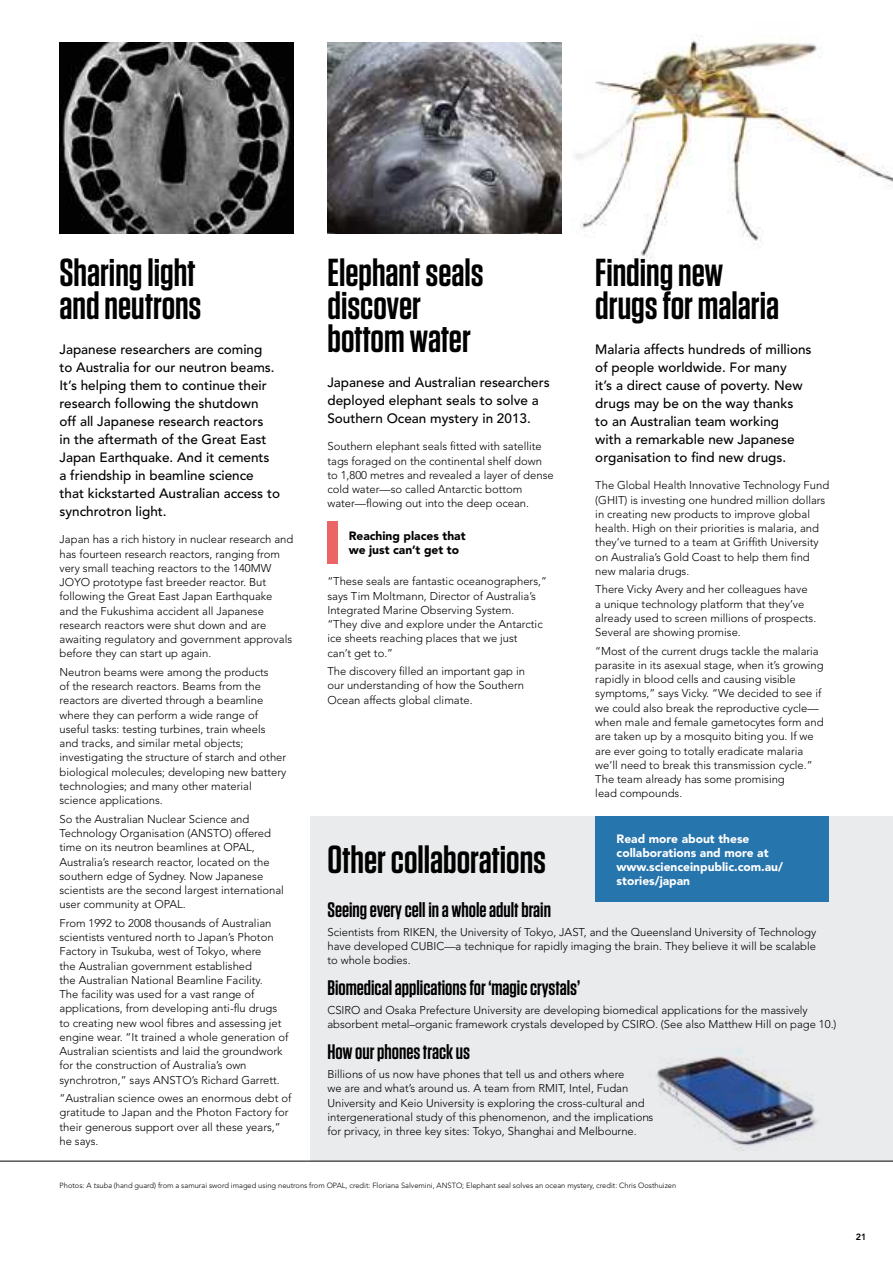
<style>
.page{position:relative;width:893px;height:1263px;background:#fff}
.page>*{position:absolute;margin:0;border:0;box-sizing:border-box;transform-origin:0 0}
.t1{font:600 39px/33px "Tungsten";color:#000}
.t2{font:600 21px "Tungsten";color:#000}
.t3{font:500 13.5px/18px "Avenir";color:#000}
.t4{font:900 12px/14.2px "Avenir";color:#fff}
.t5{font:900 12px/14.2px "Avenir";color:#000}
.t6{font:300 11.25px/14.2px "Avenir";color:#000}
.t7{font:800 9px "Avenir";color:#000}
.t8{font:300 7.5px "Avenir";color:#000}
.s1{font-style:italic}
</style>
<div class="page">
<div style="left:310px;top:816px;width:583px;height:345px;background:#eaebed"></div>
<img style="left:575px;top:40px;width:318px;height:222px">
<img style="left:60px;top:43px;width:233px;height:191px">
<img style="left:327px;top:43px;width:234px;height:191px">
<div style="left:595px;top:816px;width:234px;height:86px;background:#2775ad"></div>
<div style="left:327px;top:521px;width:11px;height:43px;background:#ec6463"></div>
<img style="left:656px;top:1048px;width:162px;height:103px">
<hr style="left:0;top:1161px;width:893px;height:1px;background:#000">
<h1 class="t1" style="left:595px;top:258px;width:185px">Finding new drugs for malaria</h1>
<p class="t3" style="left:595px;top:342px;width:218px">Malaria affects hundreds of millions of people worldwide. For many<br>it’s a direct cause of poverty. New drugs may be on the way thanks<br>to an Australian team working<br>with a remarkable new Japanese organisation to find new drugs.</p>
<p class="t6" style="left:595px;top:479px;width:235px">The Global Health Innovative Technology Fund (GHIT) is investing one hundred million dollars in creating new products to improve global health. High on their priorities is malaria, and they’ve turned to a team at Griffith University on Australia’s Gold Coast to help them find new malaria drugs.</p>
<p class="t6" style="left:595px;top:583px;width:222px">There Vicky Avery and her colleagues have<br>a unique technology platform that they’ve already used to screen millions of prospects.<br>Several are showing promise.</p>
<p class="t6" style="left:595px;top:644px;width:230px">“Most of the current drugs tackle the malaria parasite in its asexual stage, when it’s growing rapidly in blood cells and causing visible symptoms,” says Vicky. “We decided to see if we could also break the reproductive cycle— when male and female gametocytes form and are taken up by a mosquito biting you. If we are ever going to totally eradicate malaria we’ll need to break this transmission cycle.” The team already has some promising<br>lead compounds.</p>
<h1 class="t1" style="left:60px;top:258px;width:143px">Sharing light and neutrons</h1>
<p class="t3" style="left:60px;top:342px;width:222px">Japanese researchers are coming<br>to Australia for our neutron beams.<br>It’s helping them to continue their research following the shutdown<br>off all Japanese research reactors<br>in the aftermath of the Great East Japan Earthquake. And it cements<br>a friendship in beamline science that kickstarted Australian access to synchrotron light.</p>
<p class="t6" style="left:60px;top:533px;width:235px">Japan has a rich history in nuclear research and has fourteen research reactors, ranging from very small teaching reactors to the 140MW JOYO prototype fast breeder reactor. But following the Great East Japan Earthquake and the Fukushima accident all Japanese research reactors were shut down and are awaiting regulatory and government approvals before they can start up again.</p>
<p class="t6" style="left:60px;top:666px;width:228px">Neutron beams were among the products<br>of the research reactors. Beams from the reactors are diverted through a beamline where they can perform a wide range of useful tasks: testing turbines, train wheels and tracks, and similar metal objects; investigating the structure of starch and other biological molecules; developing new battery technologies; and many other material science applications.</p>
<p class="t6" style="left:60px;top:812px;width:226px">So the Australian Nuclear Science and Technology Organisation (ANSTO) offered time on its neutron beamlines at OPAL, Australia’s research reactor, located on the southern edge of Sydney. Now Japanese scientists are the second largest international user community at OPAL.</p>
<p class="t6" style="left:60px;top:916px;width:230px">From 1992 to 2008 thousands of Australian scientists ventured north to Japan’s Photon Factory in Tsukuba, west of Tokyo, where<br>the Australian government established<br>the Australian National Beamline Facility.<br>The facility was used for a vast range of applications, from developing anti-flu drugs to creating new wool fibres and assessing jet engine wear. “It trained a whole generation of Australian scientists and laid the groundwork for the construction of Australia’s own synchrotron,” says ANSTO’s Richard Garrett.</p>
<p class="t6" style="left:60px;top:1092px;width:233px">“Australian science owes an enormous debt of gratitude to Japan and the Photon Factory for their generous support over all these years,” he says.</p>
<p class="t8" style="left:60px;top:1182px;width:618px">Photos: A <span class="s1">tsuba</span> (hand guard) from a samurai sword imaged using neutrons from OPAL, credit: Floriana Salvemini, ANSTO; Elephant seal solves an ocean mystery, credit: Chris Oosthuizen</p>
<h1 class="t1" style="left:327px;top:258px;width:158px">Elephant seals discover bottom water</h1>
<p class="t3" style="left:327px;top:375px;width:224px">Japanese and Australian researchers deployed elephant seals to solve a<br>Southern Ocean mystery in 2013.</p>
<p class="t6" style="left:327px;top:440px;width:228px">Southern elephant seals fitted with satellite tags foraged on the continental shelf down to 1,800 metres and revealed a layer of dense cold water—so called Antarctic bottom water—flowing out into the deep ocean.</p>
<p class="t5" style="left:349px;top:530px;width:118px">Reaching places that we just can’t get to</p>
<p class="t6" style="left:327px;top:575px;width:221px">“These seals are fantastic oceanographers,” says Tim Moltmann, Director of Australia’s Integrated Marine Observing System. “They dive and explore under the Antarctic ice sheets reaching places that we just<br>can’t get to.”</p>
<p class="t6" style="left:327px;top:665px;width:199px;text-align:justify">The discovery filled an important gap in our understanding of how the Southern Ocean affects global climate.</p>
<p class="t4" style="left:617px;top:832px;width:168px">Read more about these collaborations and more at www.scienceinpublic.com.au/ stories/japan</p>
<h1 class="t1" style="left:327px;top:845px;width:220px">Other collaborations</h1>
<h2 class="t2" style="left:327px;top:900px;width:225px">Seeing every cell in a whole adult brain</h2>
<p class="t6" style="left:327px;top:925px;width:490px;text-align:justify">Scientists from RIKEN, the University of Tokyo, JAST, and the Queensland University of Technology have developed CUBIC—a technique for rapidly imaging the brain. They believe it will be scalable to whole bodies.</p>
<h2 class="t2" style="left:327px;top:979px;width:254px">Biomedical applications for ‘magic crystals’</h2>
<p class="t6" style="left:327px;top:1004px;width:511px">CSIRO and Osaka Prefecture University are developing biomedical applications for the massively absorbent metal–organic framework crystals developed by CSIRO. (See also Matthew Hill on page 10.)</p>
<h2 class="t2" style="left:327px;top:1043px;width:144px">How our phones track us</h2>
<p class="t6" style="left:327px;top:1068px;width:327px">Billions of us now have phones that tell us and others where<br>we are and what’s around us. A team from RMIT, Intel, Fudan University and Keio University is exploring the cross-cultural and intergenerational study of this phenomenon, and the implications for privacy, in three key sites: Tokyo, Shanghai and Melbourne.</p>
<p class="t7" style="left:856px;top:1233px;width:12px">21</p>
</div>
